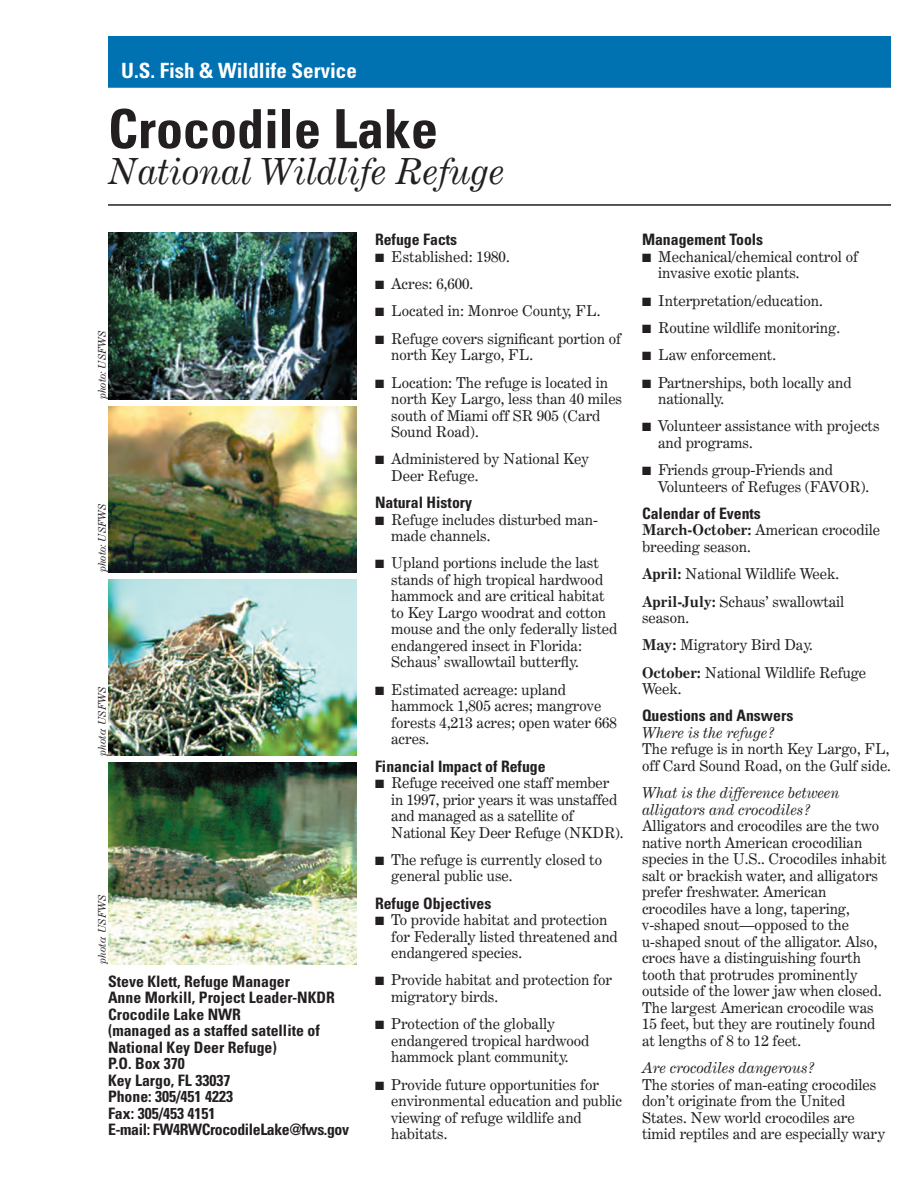
<style>
.page{position:relative;width:918px;height:1188px;background:#fff}
.page>*{position:absolute;margin:0;border:0;box-sizing:border-box;transform-origin:0 0}
.t1{font:700 condensed 54px "Univers";color:#231f20}
.t2{font:italic 36px "Century Expanded BT";color:#231f20}
.t3{font:700 condensed 21px "Univers";color:#fff}
.t4{font:700 condensed 15.75px/16.5px "Univers";color:#231f20}
.t5{font:15px/16.5px "Century Expanded BT";color:#231f20}
.t6{font:italic 15px/16.5px "Century Expanded BT";color:#231f20}
.t7{font:italic 10.5px "Century Expanded BT";color:#231f20}
.s1{font-weight:700}
</style>
<div class="page">
<div style="left:109px;top:37px;width:781px;height:50px;background:#0071b1"></div>
<div style="left:108px;top:36px;width:783px;height:52px;border:2px solid #0071b1"></div>
<hr style="left:108px;top:204px;width:783px;height:2px;background:#231f20">
<img style="left:108px;top:233px;width:248px;height:166px">
<img style="left:108px;top:407px;width:248px;height:166px">
<img style="left:108px;top:580px;width:248px;height:176px">
<img style="left:108px;top:762px;width:248px;height:202px">
<h3 class="t3" style="left:121px;top:58px;width:237px">U.S. Fish &amp; Wildlife Service</h3>
<h1 class="t1" style="left:108px;top:96px;width:331px">Crocodile Lake</h1>
<h2 class="t2" style="left:108px;top:149px;width:398px">National Wildlife Refuge</h2>
<p class="t7" style="left:96px;top:399px;width:70px;rotate:-90deg">photo: USFWS</p>
<p class="t7" style="left:96px;top:572px;width:70px;rotate:-90deg">photo: USFWS</p>
<p class="t7" style="left:96px;top:756px;width:70px;rotate:-90deg">photo: USFWS</p>
<p class="t7" style="left:96px;top:964px;width:70px;rotate:-90deg">photo: USFWS</p>
<p class="t4" style="left:108px;top:973px;width:243px">Steve Klett, Refuge Manager<br>Anne Morkill, Project Leader-NKDR<br>Crocodile Lake NWR<br>(managed as a staffed satellite of<br>National Key Deer Refuge)<br>P.O. Box 370<br>Key Largo, FL 33037<br>Phone: 305/451 4223<br>Fax: 305/453 4151<br>E-mail: FW4RWCrocodileLake@fws.gov</p>
<p class="t4" style="left:375px;top:231px;width:84px">Refuge Facts</p>
<p class="t5" style="left:375px;top:248px;width:136px">■ Established: 1980.</p>
<p class="t5" style="left:375px;top:275px;width:100px">■ Acres: 6,600.</p>
<p class="t5" style="left:375px;top:303px;width:227px">■ Located in: Monroe County, FL.</p>
<p class="t5" style="left:391px;top:330px;width:232px;text-indent:-16px">■ Refuge covers significant portion of north Key Largo, FL.</p>
<p class="t5" style="left:391px;top:374px;width:232px;text-indent:-16px">■ Location: The refuge is located in north Key Largo, less than 40 miles south of Miami off SR 905 (Card<br>Sound Road).</p>
<p class="t5" style="left:391px;top:451px;width:200px;text-indent:-16px">■ Administered by National Key<br>Deer Refuge.</p>
<p class="t4" style="left:375px;top:494px;width:99px">Natural History</p>
<p class="t5" style="left:391px;top:511px;width:208px;text-indent:-16px">■ Refuge includes disturbed man&shy;made channels.</p>
<p class="t5" style="left:391px;top:555px;width:228px;text-indent:-16px">■ Upland portions include the last stands of high tropical hardwood hammock and are critical habitat to Key Largo woodrat and cotton mouse and the only federally listed endangered insect in Florida:<br>Schaus’ swallowtail butterfly.</p>
<p class="t5" style="left:391px;top:681px;width:227px;text-indent:-16px">■ Estimated acreage: upland hammock 1,805 acres; mangrove forests 4,213 acres; open water 668 acres.</p>
<p class="t4" style="left:375px;top:758px;width:172px">Financial Impact of Refuge</p>
<p class="t5" style="left:391px;top:774px;width:234px;text-indent:-16px">■ Refuge received one staff member in 1997, prior years it was unstaffed and managed as a satellite of National Key Deer Refuge (NKDR).</p>
<p class="t5" style="left:391px;top:851px;width:212px;text-indent:-16px">■ The refuge is currently closed to general public use.</p>
<p class="t4" style="left:375px;top:895px;width:118px">Refuge Objectives</p>
<p class="t5" style="left:391px;top:911px;width:228px;text-indent:-16px">■ To provide habitat and protection for Federally listed threatened and endangered species.</p>
<p class="t5" style="left:391px;top:972px;width:222px;text-indent:-16px">■ Provide habitat and protection for migratory birds.</p>
<p class="t5" style="left:391px;top:1016px;width:200px;text-indent:-16px">■ Protection of the globally endangered tropical hardwood hammock plant community.</p>
<p class="t5" style="left:391px;top:1076px;width:232px;text-indent:-16px">■ Provide future opportunities for environmental education and public viewing of refuge wildlife and habitats.</p>
<p class="t4" style="left:642px;top:231px;width:123px">Management Tools</p>
<p class="t5" style="left:658px;top:248px;width:201px;text-indent:-16px">■ Mechanical/chemical control of invasive exotic plants.</p>
<p class="t5" style="left:642px;top:292px;width:182px">■ Interpretation/education.</p>
<p class="t5" style="left:642px;top:319px;width:200px">■ Routine wildlife monitoring.</p>
<p class="t5" style="left:642px;top:347px;width:136px">■ Law enforcement.</p>
<p class="t5" style="left:658px;top:374px;width:195px;text-indent:-16px">■ Partnerships, both locally and nationally.</p>
<p class="t5" style="left:658px;top:418px;width:223px;text-indent:-16px">■ Volunteer assistance with projects and programs.</p>
<p class="t5" style="left:658px;top:461px;width:213px;text-indent:-16px">■ Friends group-Friends and<br>Volunteers of Refuges (FAVOR).</p>
<p class="t4" style="left:642px;top:505px;width:120px">Calendar of Events</p>
<p class="t5" style="left:642px;top:522px;width:240px"><span class="s1">March-October:</span> American crocodile breeding season.</p>
<p class="t5" style="left:642px;top:560px;width:204px;line-height:27.3px"><span class="s1">April:</span> National Wildlife Week.<br><span class="s1">April-July:</span> Schaus’ swallowtail</p>
<p class="t5" style="left:642px;top:604px;width:226px;line-height:27.3px">season.<br><span class="s1">May:</span> Migratory Bird Day.<br><span class="s1">October:</span> National Wildlife Refuge</p>
<p class="t5" style="left:642px;top:680px;width:41px">Week.</p>
<p class="t4" style="left:642px;top:708px;width:153px">Questions and Answers</p>
<p class="t6" style="left:642px;top:724px;width:134px">Where is the refuge?</p>
<p class="t5" style="left:642px;top:741px;width:251px">The refuge is in north Key Largo, FL, off Card Sound Road, on the Gulf side.</p>
<p class="t6" style="left:642px;top:785px;width:199px">What is the difference between alligators and crocodiles?</p>
<p class="t5" style="left:642px;top:818px;width:246px">Alligators and crocodiles are the two native north American crocodilian species in the U.S.. Crocodiles inhabit salt or brackish water, and alligators prefer freshwater. American crocodiles have a long, tapering, v-shaped snout—opposed to the u-shaped snout of the alligator. Also, crocs have a distinguishing fourth tooth that protrudes prominently outside of the lower jaw when closed.<br>The largest American crocodile was 15 feet, but they are routinely found at lengths of 8 to 12 feet.</p>
<p class="t6" style="left:642px;top:1059px;width:174px">Are crocodiles dangerous?</p>
<p class="t5" style="left:642px;top:1076px;width:245px">The stories of man-eating crocodiles don’t originate from the United States. New world crocodiles are timid reptiles and are especially wary</p>
</div>
